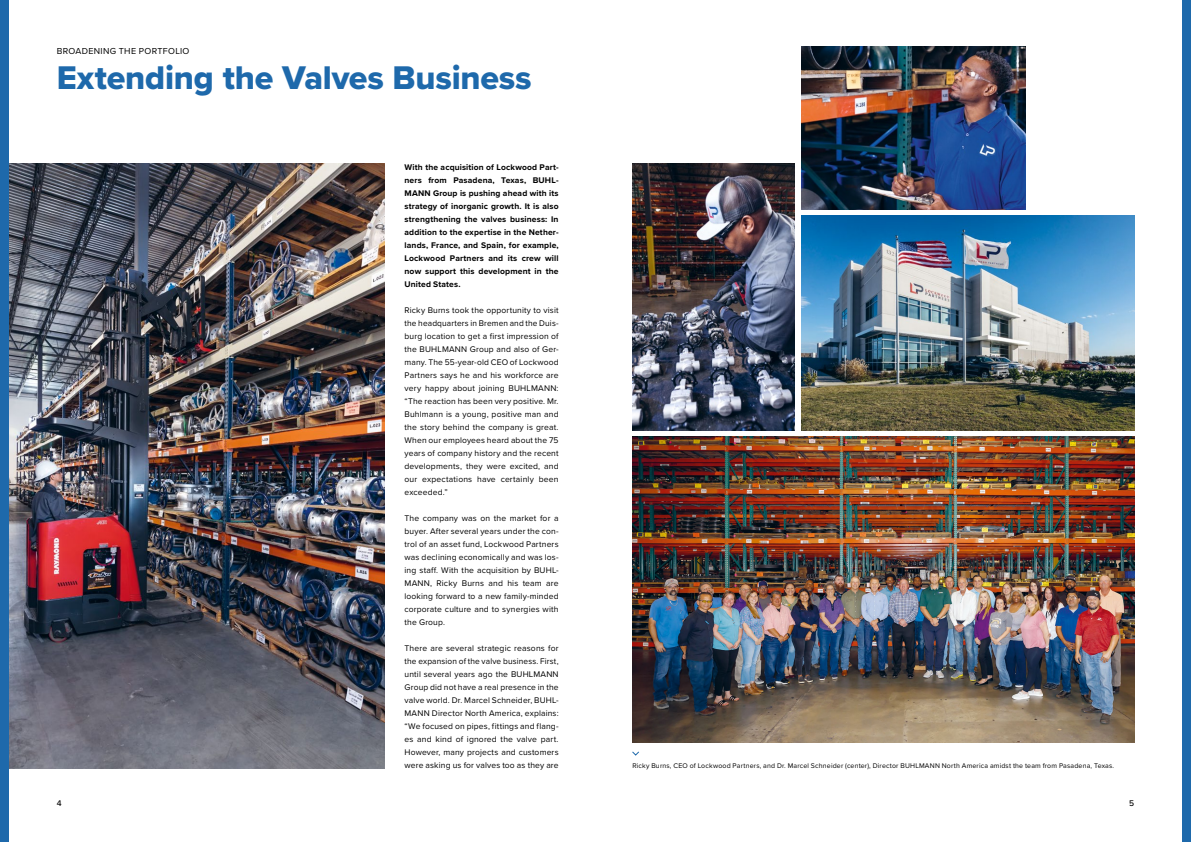
<style>
.page{position:relative;width:1191px;height:842px;background:#fff}
.page>*{position:absolute;margin:0;border:0;box-sizing:border-box;transform-origin:0 0}
.t1{font:34px "Proxima Nova Extrabld";letter-spacing:-.005em;color:#1e69ab}
.t2{font:9px "Proxima Nova";letter-spacing:.04em;color:#000}
.t3{font:8.5px/13px "Proxima Nova";letter-spacing:.015em;color:#000;text-align:justify}
.t4{font:700 8.5px/13px "Proxima Nova";letter-spacing:.015em;color:#000;text-align:justify}
.t5{font:500 8.5px "Proxima Nova";color:#000}
.t6{font:7px "Proxima Nova";letter-spacing:.025em;color:#000}
</style>
<div class="page">
<img style="left:801px;top:216px;width:333px;height:214px">
<img style="left:801px;top:47px;width:225px;height:162px">
<img style="left:632px;top:164px;width:163px;height:266px">
<img style="left:632px;top:437px;width:502px;height:305px">
<svg style="left:632px;top:751px;width:7px;height:5px"></svg>
<img style="left:9px;top:164px;width:376px;height:604px">
<div style="left:0;top:0;width:9px;height:842px;background:#1e69ab"></div>
<div style="left:1182px;top:0;width:9px;height:842px;background:#1e69ab"></div>
<p class="t2" style="left:57px;top:44px;width:134px">BROADENING THE PORTFOLIO</p>
<h1 class="t1" style="left:57px;top:52px;width:476px">Extending the Valves Business</h1>
<p class="t4" style="left:404px;top:161px;width:156px">With the acquisition of Lockwood Part&shy;ners from Pasadena, Texas, BUHL-MANN Group is pushing ahead with its strategy of inorganic growth. It is also strengthening the valves business: In addition to the expertise in the Nether&shy;lands, France, and Spain, for example, Lockwood Partners and its crew will now support this development in the United States.</p>
<p class="t3" style="left:404px;top:304px;width:156px">Ricky Burns took the opportunity to visit the headquarters in Bremen and the Duis&shy;burg location to get a first impression of the BUHLMANN Group and also of Ger&shy;many. The 55-year-old CEO of Lockwood Partners says he and his workforce are very happy about joining BUHLMANN: “The reaction has been very positive. Mr.<br>Buhlmann is a young, positive man and the story behind the company is great.<br>When our employees heard about the 75 years of company history and the recent developments, they were excited, and our expectations have certainly been exceeded.”</p>
<p class="t3" style="left:404px;top:512px;width:156px">The company was on the market for a buyer. After several years under the con&shy;trol of an asset fund, Lockwood Partners was declining economically and was los&shy;ing staff. With the acquisition by BUHL-MANN, Ricky Burns and his team are looking forward to a new family-minded corporate culture and to synergies with the Group.</p>
<p class="t3" style="left:404px;top:642px;width:156px">There are several strategic reasons for the expansion of the valve business. First, until several years ago the BUHLMANN Group did not have a real presence in the valve world. Dr. Marcel Schneider, BUHL-MANN Director North America, explains: “We focused on pipes, fittings and flang&shy;es and kind of ignored the valve part.<br>However, many projects and customers were asking us for valves too as they are</p>
<p class="t6" style="left:632px;top:761px;width:483px">Ricky Burns, CEO of Lockwood Partners, and Dr. Marcel Schneider (center), Director BUHLMANN North America amidst the team from Pasadena, Texas.</p>
<p class="t5" style="left:57px;top:797px;width:6px">4</p>
<p class="t5" style="left:1129px;top:797px;width:7px">5</p>
</div>
